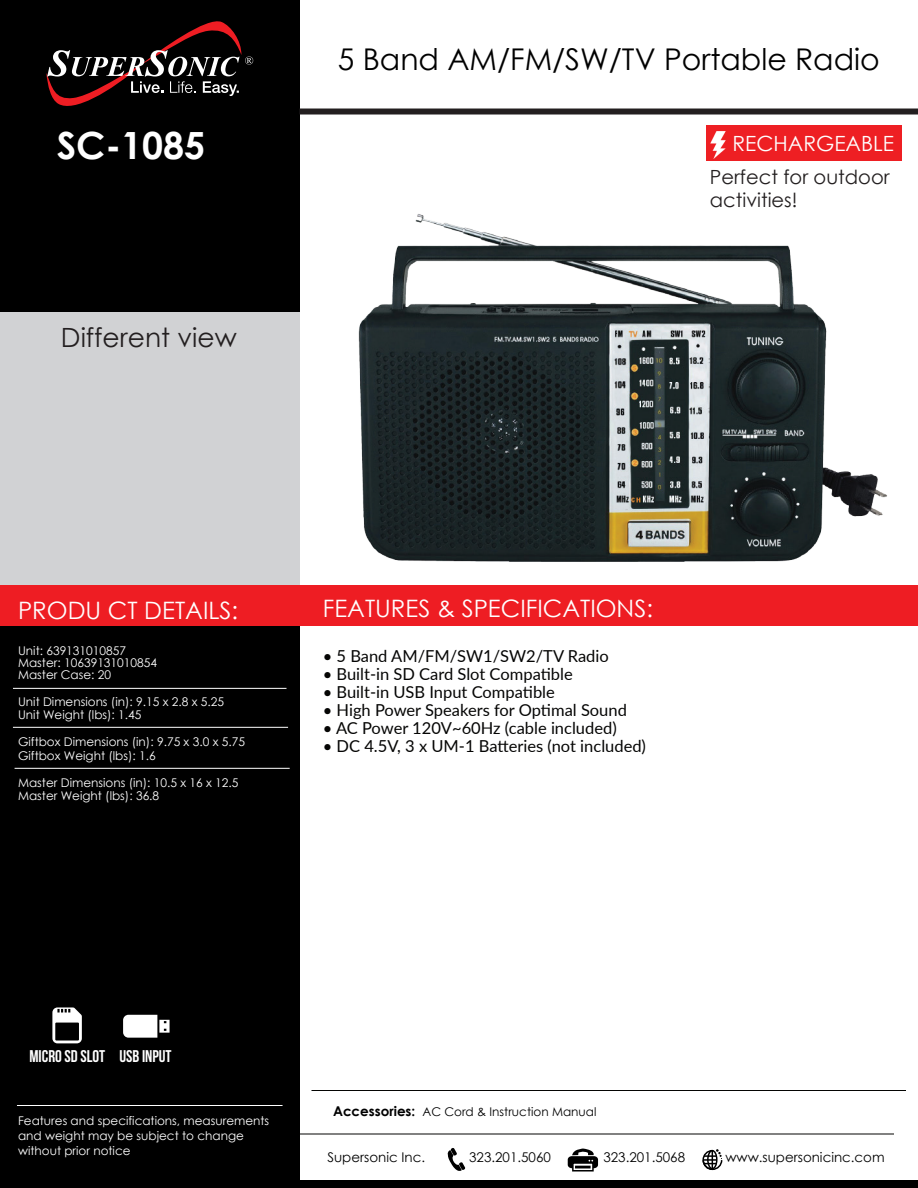
<style>
.page{position:relative;width:918px;height:1188px;background:#fff}
.page>*{position:absolute;margin:0;border:0;box-sizing:border-box;transform-origin:0 0}
.t1{font:700 37.5px "Century Gothic";color:#fff}
.t2{font:30px "Century Gothic";color:#000}
.t3{font:26.55px "Century Gothic";color:#231f20}
.t4{font:24px "Century Gothic";color:#fff}
.t5{font:21px "Century Gothic";color:#fff}
.t6{font:19.5px/22.8px "Century Gothic";color:#231f20}
.t7{font:16.95px "Bebas Neue";color:#fff}
.t8{font:16.5px "Lato";color:#050504}
.t9{font:13.35px "Century Gothic";color:#000}
.t10{font:12px/13.5px "Century Gothic";color:#fff}
.t11{font:12px "Century Gothic";color:#000}
.s1{font-weight:700;font-size:13.5px}
</style>
<div class="page">
<div style="left:0;top:0;width:300px;height:1188px;background:#000"></div>
<div style="left:0;top:312px;width:300px;height:275px;background:#d1d2d4"></div>
<hr style="left:300px;top:1134px;width:594px;height:1px;background:#040503">
<div style="left:0;top:1181px;width:918px;height:7px;background:#000"></div>
<div style="left:0;top:585px;width:918px;height:41px;background:#ee1d23"></div>
<svg style="left:447px;top:1148px;width:18px;height:23px"></svg>
<div style="left:568px;top:1156px;width:30px;height:12px;background:#000;border-radius:4px"></div>
<svg style="left:572px;top:1168px;width:22px;height:4px"></svg>
<svg style="left:572px;top:1149px;width:24px;height:19px"></svg>
<svg style="left:702px;top:1149px;width:21px;height:22px"></svg>
<svg style="left:46px;top:21px;width:207px;height:85px"></svg>
<hr style="left:312px;top:1090px;width:594px;height:1px;background:#040503">
<hr style="left:13px;top:688px;width:273px;height:1px;background:#fff">
<hr style="left:13px;top:727px;width:275px;height:1px;background:#fff">
<div style="left:300px;top:109px;width:618px;height:6px;background:#231f20"></div>
<hr style="left:15px;top:768px;width:275px;height:1px;background:#fff">
<hr style="left:17px;top:1105px;width:266px;height:1px;background:#fff">
<div style="left:707px;top:125px;width:195px;height:36px;background:#ee1f23"></div>
<img style="left:706px;top:132px;width:20px;height:27px">
<svg style="left:52px;top:1007px;width:30px;height:36px"></svg>
<svg style="left:123px;top:1015px;width:47px;height:23px"></svg>
<img style="left:359px;top:214px;width:528px;height:348px">
<h1 class="t1" style="left:57px;top:116px;width:150px">SC-1085</h1>
<h3 class="t3" style="left:61px;top:319px;width:177px">Different view</h3>
<h2 class="t2" style="left:338px;top:38px;width:543px">5 Band AM/FM/SW/TV Portable Radio</h2>
<h3 class="t5" style="left:733px;top:129px;width:163px">RECHARGEABLE</h3>
<h3 class="t6" style="left:710px;top:165px;width:181px">Perfect for outdoor activities!</h3>
<h3 class="t4" style="left:18px;top:593px;width:222px">PRODU CT DETAILS:</h3>
<p class="t10" style="left:18px;top:644px;width:141px;line-height:12px">Unit: 639131010857<br>Master: 10639131010854<br>Master Case: 20</p>
<p class="t10" style="left:18px;top:695px;width:208px">Unit Dimensions (in): 9.15 x 2.8 x 5.25<br>Unit Weight (lbs): 1.45</p>
<p class="t10" style="left:18px;top:735px;width:228px">Giftbox Dimensions (in): 9.75 x 3.0 x 5.75<br>Giftbox Weight (lbs): 1.6</p>
<p class="t10" style="left:18px;top:776px;width:222px">Master Dimensions (in): 10.5 x 16 x 12.5<br>Master Weight (lbs): 36.8</p>
<h3 class="t4" style="left:323px;top:591px;width:332px">FEATURES &amp; SPECIFICATIONS:</h3>
<h3 class="t8" style="left:323px;top:644px;width:287px">• 5 Band AM/FM/SW1/SW2/TV Radio</h3>
<h3 class="t8" style="left:323px;top:662px;width:251px">• Built-in SD Card Slot Compatible</h3>
<h3 class="t8" style="left:323px;top:680px;width:234px">• Built-in USB Input Compatible</h3>
<h3 class="t8" style="left:323px;top:698px;width:306px">• High Power Speakers for Optimal Sound</h3>
<h3 class="t8" style="left:323px;top:716px;width:295px">• AC Power 120V~60Hz (cable included)</h3>
<h3 class="t8" style="left:323px;top:734px;width:325px">• DC 4.5V, 3 x UM-1 Batteries (not included)</h3>
<h3 class="t7" style="left:29px;top:1047px;width:144px">MICRO SD SLOT USB INPUT</h3>
<p class="t10" style="left:18px;top:1113px;width:253px;line-height:15px">Features and specifications, measurements and weight may be subject to change without prior notice</p>
<p class="t11" style="left:333px;top:1103px;width:265px"><span class="s1">Accessories:</span> AC Cord &amp; Instruction Manual</p>
<p class="t9" style="left:327px;top:1148px;width:99px">Supersonic Inc.</p>
<p class="t9" style="left:469px;top:1148px;width:83px">323.201.5060</p>
<p class="t9" style="left:603px;top:1148px;width:83px">323.201.5068</p>
<p class="t9" style="left:725px;top:1148px;width:161px">www.supersonicinc.com</p>
</div>
